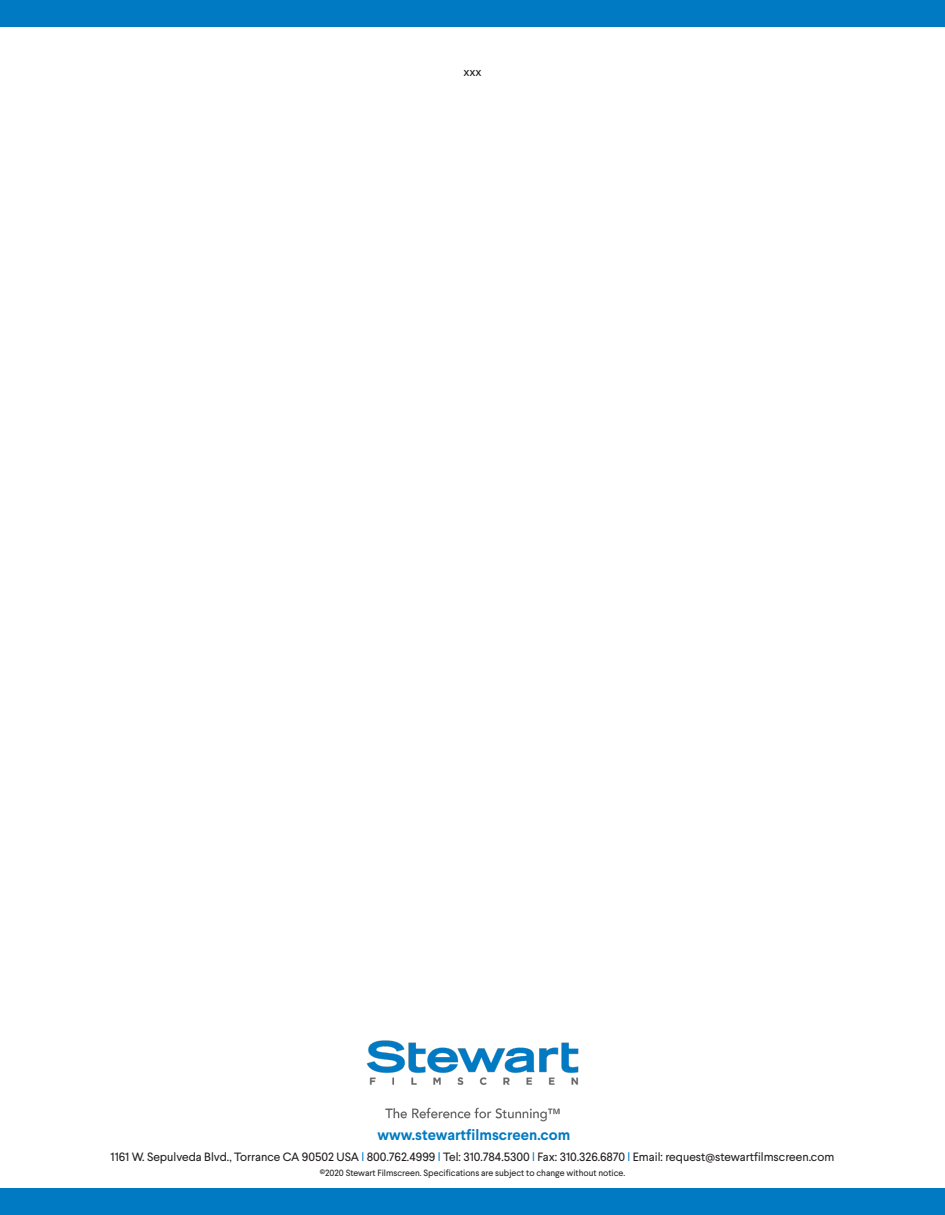
<style>
.page{position:relative;width:945px;height:1215px;background:#fff}
.page>*{position:absolute;margin:0;border:0;box-sizing:border-box;transform-origin:0 0}
.t1{font:700 15px "Larsseit";color:#007ac2}
.t2{font:12px "Larsseit";color:#231f20}
.t3{font:9px "Larsseit";color:#231f20}
.s1{color:#007ac2}
</style>
<div class="page">
<img style="left:366px;top:1040px;width:213px;height:82px">
<div style="left:0;top:0;width:945px;height:27px;background:#007ac2"></div>
<div style="left:0;top:1188px;width:945px;height:27px;background:#007ac2"></div>
<p class="t2" style="left:463px;top:64px;width:20px">xxx</p>
<p class="t1" style="left:378px;top:1125px;width:194px">www.stewartfilmscreen.com</p>
<p class="t2" style="left:111px;top:1149px;width:725px">1161 W. Sepulveda Blvd., Torrance CA 90502 USA <span class="s1">l</span> 800.762.4999 <span class="s1">l</span> Tel: 310.784.5300 <span class="s1">l</span> Fax: 310.326.6870 <span class="s1">l</span> Email: request@stewartfilmscreen.com</p>
<p class="t3" style="left:320px;top:1167px;width:307px">©2020 Stewart Filmscreen. Specifications are subject to change without notice.</p>
</div>
